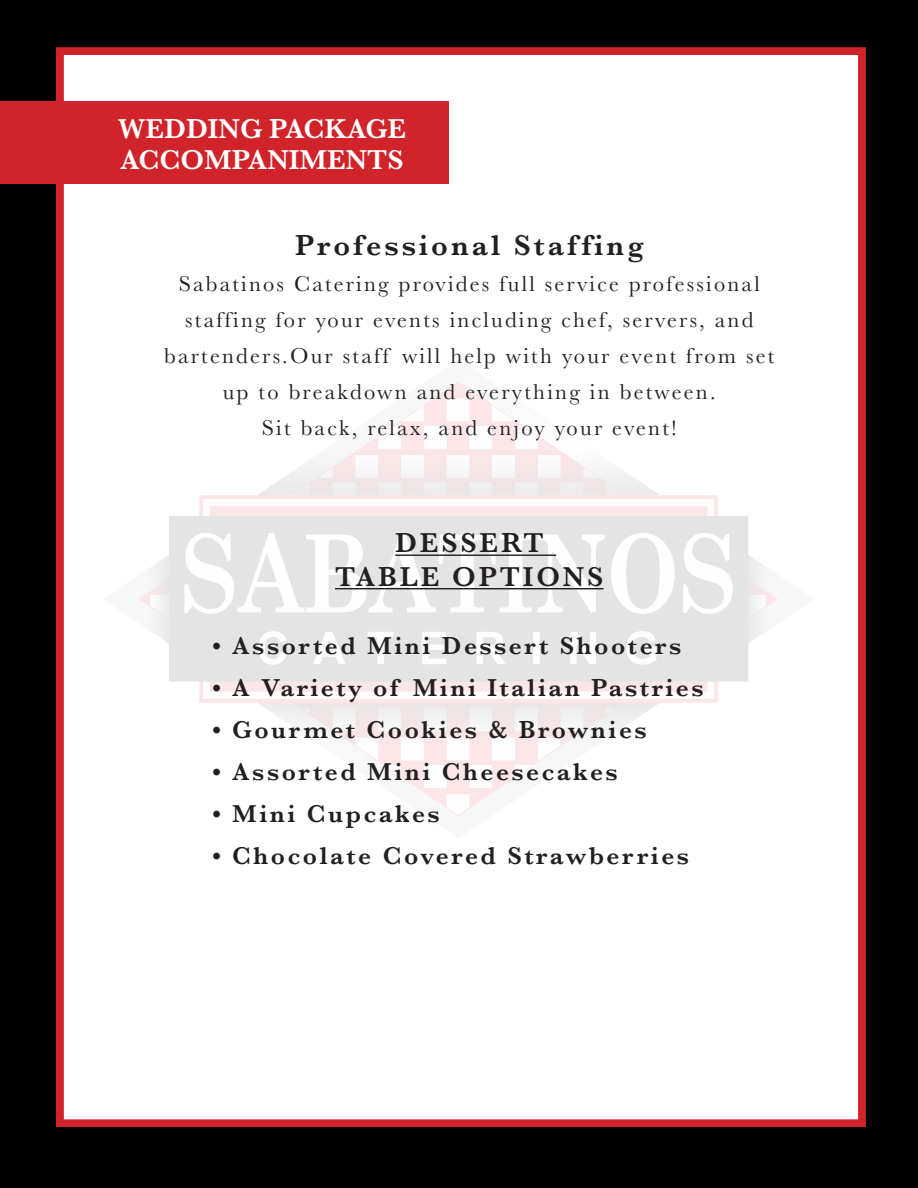
<style>
.page{position:relative;width:918px;height:1188px;background:#000}
.page>*{position:absolute;margin:0;border:0;box-sizing:border-box;transform-origin:0 0}
.t1{font:600 29.85px "Baskerville";letter-spacing:.1em;color:#231f20}
.t2{font:600 28.35px/31px "Baskerville";color:#fff}
.t3{font:600 28.35px "Baskerville";letter-spacing:.1em;color:#231f20}
.t4{font:600 25.35px "Baskerville";letter-spacing:.1em;color:#231f20}
.t5{font:22.35px/36px "Baskerville";letter-spacing:.1em;color:#231f20;text-align:center}
</style>
<div class="page">
<div style="left:56px;top:47px;width:810px;height:1080px;background:#fff"></div>
<div style="left:56px;top:47px;width:810px;height:1080px;border:7px solid #d1232a"></div>
<img style="left:139px;top:381px;width:639px;height:435px">
<hr style="left:395px;top:555px;width:161px;height:1px;background:#231f20">
<hr style="left:335px;top:588px;width:269px;height:1px;background:#231f20">
<div style="left:0;top:102px;width:448px;height:82px;background:#d1232a"></div>
<p class="t2" style="left:118px;top:113px;width:290px">WEDDING PACKAGE<br>ACCOMPANIMENTS</p>
<p class="t1" style="left:295px;top:224px;width:350px">Professional Staffing</p>
<p class="t5" style="left:164px;top:266px;width:612px">Sabatinos Catering provides full service professional staffing for your events including chef, servers, and bartenders.Our staff will help with your event from set up to breakdown and everything in between.</p>
<p class="t5" style="left:262px;top:410px;width:416px">Sit back, relax, and enjoy your event!</p>
<p class="t3" style="left:395px;top:523px;width:150px">DESSERT</p>
<p class="t3" style="left:335px;top:557px;width:270px">TABLE OPTIONS</p>
<p class="t4" style="left:212px;top:628px;width:471px">• Assorted Mini Dessert Shooters</p>
<p class="t4" style="left:212px;top:670px;width:493px">• A Variety of Mini Italian Pastries</p>
<p class="t4" style="left:212px;top:712px;width:436px">• Gourmet Cookies &amp; Brownies</p>
<p class="t4" style="left:212px;top:754px;width:407px">• Assorted Mini Cheesecakes</p>
<p class="t4" style="left:212px;top:796px;width:229px">• Mini Cupcakes</p>
<p class="t4" style="left:212px;top:838px;width:478px">• Chocolate Covered Strawberries</p>
</div>
